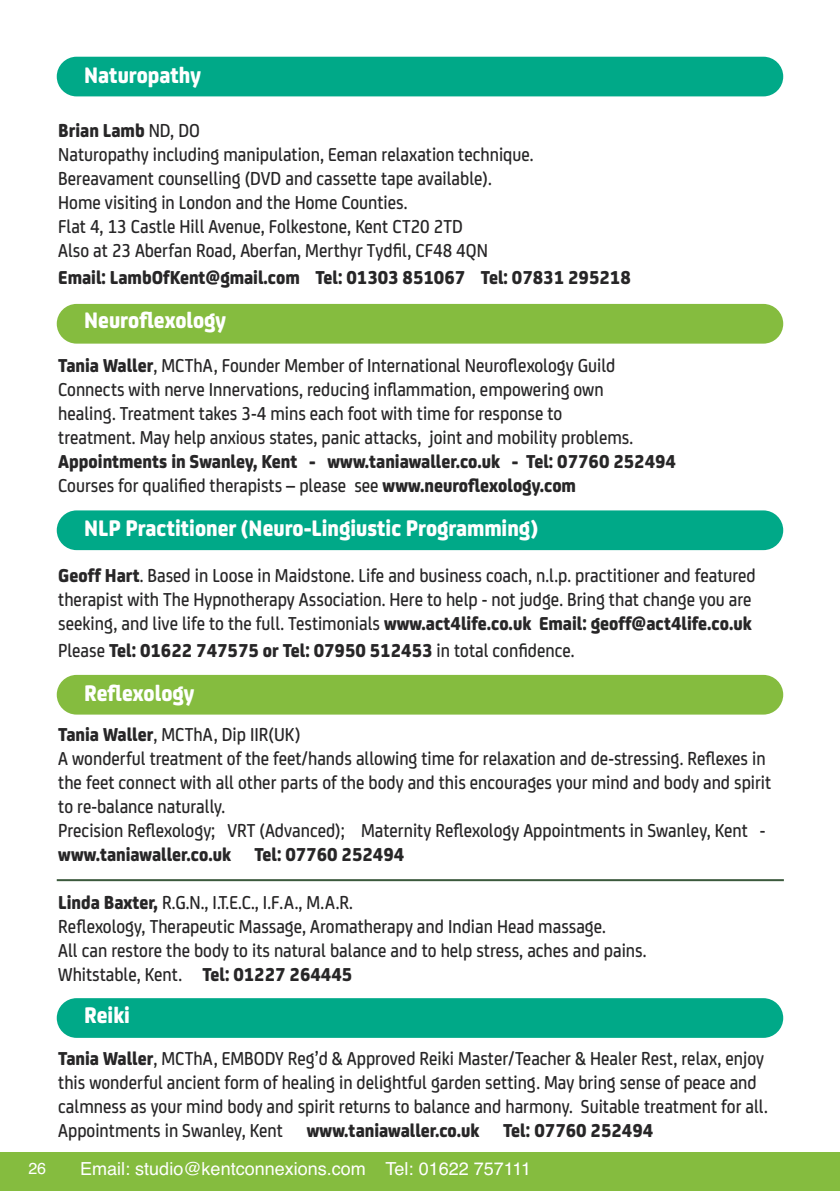
<style>
.page{position:relative;width:840px;height:1191px;background:#fff}
.page>*{position:absolute;margin:0;border:0;box-sizing:border-box;transform-origin:0 0}
.t1{font:800 24px "FS Joey";color:#fff;scale:.9 1}
.t2{font:500 20px/24px "FS Joey";color:#272627;scale:.9 1}
.t3{font:800 20px/24px "FS Joey";color:#272627;scale:.9 1}
.t4{font:18px "Helvetica";color:#fff}
.t5{font:16px "Helvetica";color:#fff}
.s1{font-weight:800}
.s2{font-weight:500}
</style>
<div class="page">
<div style="left:57px;top:998px;width:725px;height:39px;background:#00a988;border-radius:20px"></div>
<div style="left:57px;top:57px;width:725px;height:39px;background:#00a988;border-radius:20px"></div>
<div style="left:57px;top:304px;width:725px;height:39px;background:#85bc3f;border-radius:20px"></div>
<div style="left:57px;top:510px;width:725px;height:40px;background:#00a988;border-radius:20px"></div>
<div style="left:57px;top:675px;width:725px;height:39px;background:#85bc3f;border-radius:20px"></div>
<div style="left:0;top:1152px;width:839px;height:39px;background:#85bc3f"></div>
<hr style="left:57px;top:879px;width:726px;height:2px;background:#3b593c">
<p class="t5" style="left:28px;top:1159px;width:19px">26</p>
<p class="t1" style="left:84px;top:67px;width:131px">Naturopathy</p>
<p class="t2" style="left:58px;top:120px;width:529px"><span class="s1">Brian Lamb</span> ND, DO<br>Naturopathy including manipulation, Eeman relaxation technique.<br>Bereavament counselling (DVD and cassette tape available).<br>Home visiting in London and the Home Counties.<br>Flat 4, 13 Castle Hill Avenue, Folkestone, Kent CT20 2TD<br>Also at 23 Aberfan Road, Aberfan, Merthyr Tydfil, CF48 4QN</p>
<p class="t3" style="left:58px;top:267px;width:637px">Email: LambOfKent@gmail.com Tel: 01303 851067 Tel: 07831 295218</p>
<p class="t1" style="left:84px;top:312px;width:159px">Neuroflexology</p>
<p class="t2" style="left:58px;top:355px;width:640px"><span class="s1">Tania Waller</span>, MCThA, Founder Member of International Neuroflexology Guild Connects with nerve Innervations, reducing inflammation, empowering own healing. Treatment takes 3-4 mins each foot with time for response to treatment. May help anxious states, panic attacks, joint and mobility problems.</p>
<p class="t3" style="left:58px;top:451px;width:687px">Appointments in Swanley, Kent - www.taniawaller.co.uk - Tel: 07760 252494<br><span class="s2">Courses for qualified therapists – please see</span> www.neuroflexology.com</p>
<p class="t1" style="left:84px;top:520px;width:505px">NLP Practitioner (Neuro-Lingiustic Programming)</p>
<p class="t2" style="left:58px;top:565px;width:776px"><span class="s1">Geoff Hart</span>. Based in Loose in Maidstone. Life and business coach, n.l.p. practitioner and featured therapist with The Hypnotherapy Association. Here to help - not judge. Bring that change you are seeking, and live life to the full. Testimonials <span class="s1">www.act4life.co.uk Email: geoff@act4life.co.uk</span></p>
<p class="t3" style="left:58px;top:640px;width:575px"><span class="s2">Please</span> Tel: 01622 747575 or Tel: 07950 512453 <span class="s2">in total confidence.</span></p>
<p class="t1" style="left:84px;top:685px;width:124px">Reflexology</p>
<p class="t2" style="left:58px;top:724px;width:793px"><span class="s1">Tania Waller</span>, MCThA, Dip IIR(UK)<br>A wonderful treatment of the feet/hands allowing time for relaxation and de-stressing. Reflexes in the feet connect with all other parts of the body and this encourages your mind and body and spirit to re-balance naturally.<br>Precision Reflexology; VRT (Advanced); Maternity Reflexology Appointments in Swanley, Kent -</p>
<p class="t3" style="left:58px;top:844px;width:386px">www.taniawaller.co.uk Tel: 07760 252494</p>
<p class="t2" style="left:58px;top:892px;width:654px"><span class="s1">Linda Baxter,</span> R.G.N., I.T.E.C., I.F.A., M.A.R.<br>Reflexology, Therapeutic Massage, Aromatherapy and Indian Head massage.<br>All can restore the body to its natural balance and to help stress, aches and pains.<br>Whitstable, Kent. <span class="s1">Tel: 01227 264445</span></p>
<p class="t1" style="left:84px;top:1007px;width:52px">Reiki</p>
<p class="t2" style="left:58px;top:1048px;width:789px"><span class="s1">Tania Waller</span>, MCThA, EMBODY Reg’d &amp; Approved Reiki Master/Teacher &amp; Healer Rest, relax, enjoy this wonderful ancient form of healing in delightful garden setting. May bring sense of peace and calmness as your mind body and spirit returns to balance and harmony. Suitable treatment for all.<br>Appointments in Swanley, Kent <span class="s1">www.taniawaller.co.uk Tel: 07760 252494</span></p>
<p class="t4" style="left:80px;top:1158px;width:452px">Email: studio@kentconnexions.com Tel: 01622 757111</p>
</div>
